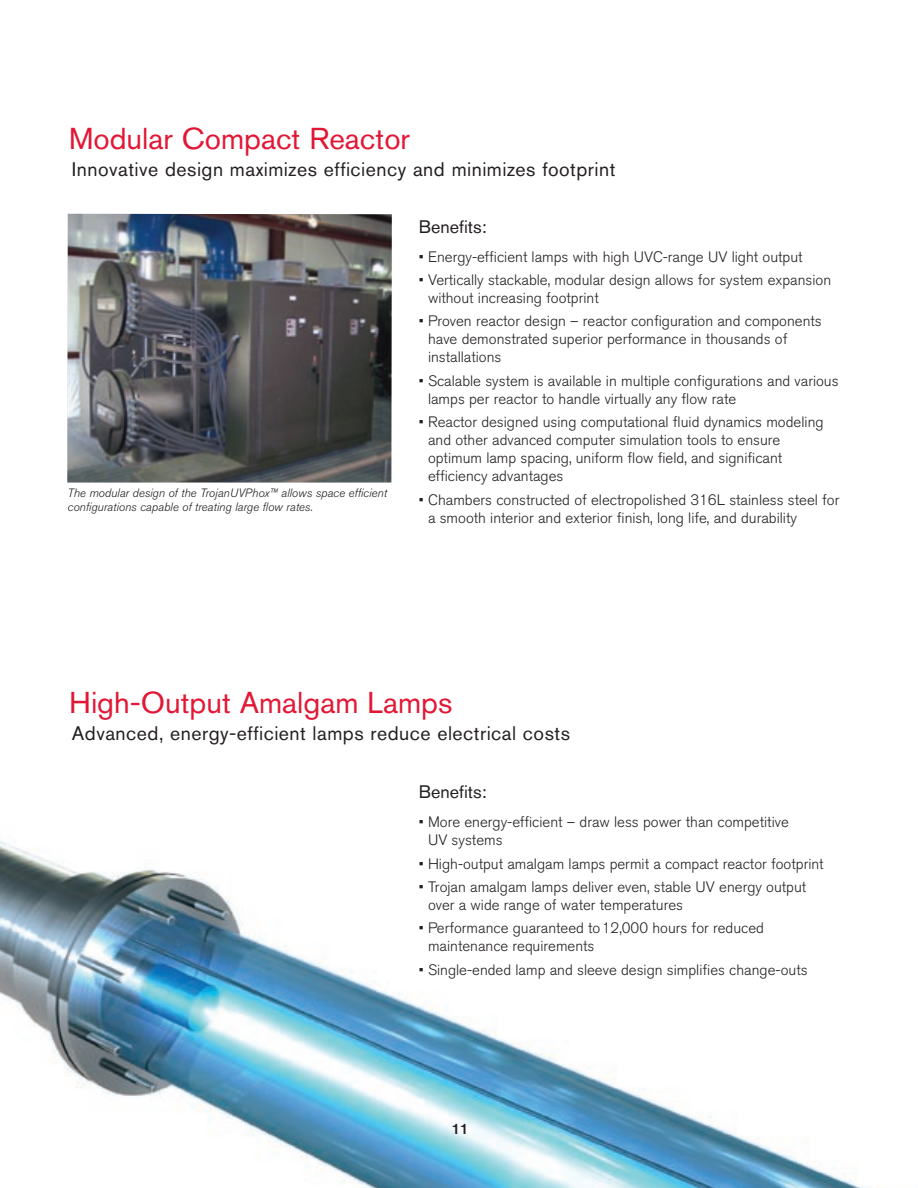
<style>
.page{position:relative;width:918px;height:1188px;background:#fff}
.page>*{position:absolute;margin:0;border:0;box-sizing:border-box;transform-origin:0 0}
.t1{font:30px "Akzidenz Grotesk BQ";color:#e21735}
.t2{font:19.5px "Akzidenz Grotesk BQ";letter-spacing:.025em;color:#231f20}
.t3{font:18px "Akzidenz Grotesk BQ";color:#231f20}
.t4{font:300 15px/18px "Akzidenz Grotesk BQ";color:#231f20}
.t5{font:500 15px "Akzidenz Grotesk BQ";color:#231f20}
.t6{font:italic 300 12px/14.4px "Akzidenz Grotesk BQ";color:#231f20}
</style>
<div class="page">
<img style="left:0;top:841px;width:866px;height:347px">
<img style="left:67px;top:214px;width:325px;height:268px">
<h1 class="t1" style="left:69px;top:121px;width:342px">Modular Compact Reactor</h1>
<h2 class="t2" style="left:72px;top:157px;width:545px">Innovative design maximizes efficiency and minimizes footprint</h2>
<p class="t3" style="left:419px;top:216px;width:69px">Benefits:</p>
<p class="t4" style="left:419px;top:248px;width:385px">• Energy-efficient lamps with high UVC-range UV light output</p>
<p class="t4" style="left:428px;top:271px;width:405px;text-indent:-9px">• Vertically stackable, modular design allows for system expansion without increasing footprint</p>
<p class="t4" style="left:428px;top:313px;width:395px;text-indent:-9px">• Proven reactor design – reactor configuration and components have demonstrated superior performance in thousands of installations</p>
<p class="t4" style="left:428px;top:372px;width:412px;text-indent:-9px">• Scalable system is available in multiple configurations and various lamps per reactor to handle virtually any flow rate</p>
<p class="t4" style="left:428px;top:413px;width:397px;text-indent:-9px">• Reactor designed using computational fluid dynamics modeling and other advanced computer simulation tools to ensure optimum lamp spacing, uniform flow field, and significant efficiency advantages</p>
<p class="t4" style="left:428px;top:491px;width:413px;text-indent:-9px">• Chambers constructed of electropolished 316L stainless steel for a smooth interior and exterior finish, long life, and durability</p>
<p class="t6" style="left:68px;top:485px;width:321px">The modular design of the TrojanUVPhox™ allows space efficient configurations capable of treating large flow rates.</p>
<h1 class="t1" style="left:69px;top:685px;width:385px">High-Output Amalgam Lamps</h1>
<h2 class="t2" style="left:72px;top:721px;width:500px">Advanced, energy-efficient lamps reduce electrical costs</h2>
<p class="t3" style="left:419px;top:781px;width:69px">Benefits:</p>
<p class="t4" style="left:428px;top:813px;width:362px;text-indent:-9px">• More energy-efficient – draw less power than competitive<br>UV systems</p>
<p class="t4" style="left:419px;top:855px;width:406px">• High-output amalgam lamps permit a compact reactor footprint</p>
<p class="t4" style="left:428px;top:878px;width:380px;text-indent:-9px">• Trojan amalgam lamps deliver even, stable UV energy output over a wide range of water temperatures</p>
<p class="t4" style="left:428px;top:919px;width:338px;text-indent:-9px">• Performance guaranteed to 12,000 hours for reduced maintenance requirements</p>
<p class="t4" style="left:419px;top:961px;width:390px">• Single-ended lamp and sleeve design simplifies change-outs</p>
<p class="t5" style="left:452px;top:1119px;width:18px">11</p>
</div>
